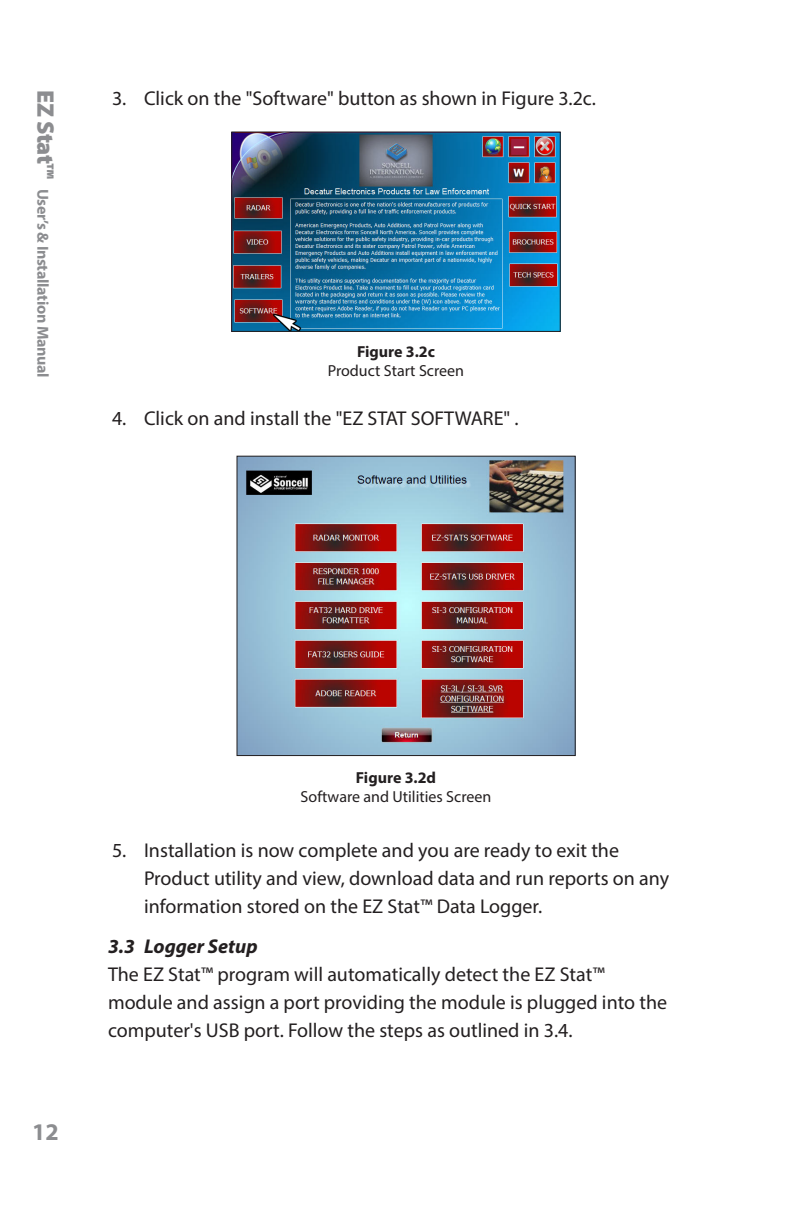
<style>
.page{position:relative;width:792px;height:1224px;background:#fff}
.page>*{position:absolute;margin:0;border:0;box-sizing:border-box;transform-origin:0 0}
.t1{font:700 24px "Myriad Pro";color:#8c8d90}
.Q_A_and_Numbered_Lis{font:20px/28px "Myriad Pro";color:#231f20}
.Standard_Paragraph{font:20px/28px "Myriad Pro";color:#231f20}
.Sub-Section_title{font:italic 700 20px "Myriad Pro";color:#231f20}
.Image_Caption{font:16px "Myriad Pro";color:#231f20}
.t2{font:700 16px "Myriad Pro";letter-spacing:-.02em;color:#8c8d90}
.Image_Caption-2{font:700 16px "Myriad Pro";color:#231f20}
.s1{font-weight:900;font-size:24px}
</style>
<div class="page">
<img style="left:233px;top:134px;width:326px;height:196px">
<div style="left:231px;top:132px;width:330px;height:200px;border:1px solid #231f20"></div>
<img style="left:238px;top:458px;width:336px;height:296px">
<div style="left:236px;top:456px;width:340px;height:300px;border:1px solid #231f20"></div>
<p class="t2" style="left:53px;top:90px;width:289px;rotate:90deg"><span class="s1">EZ Stat™</span> User’s &amp; Installation Manual</p>
<p class="Q_A_and_Numbered_Lis" style="left:112px;top:84px;width:484px">3. Click on the "Software" button as shown in Figure 3.2c.</p>
<p class="Image_Caption-2" style="left:357px;top:341px;width:79px">Figure 3.2c</p>
<p class="Image_Caption" style="left:328px;top:361px;width:138px">Product Start Screen</p>
<p class="Q_A_and_Numbered_Lis" style="left:112px;top:404px;width:406px">4. Click on and install the "EZ STAT SOFTWARE" .</p>
<p class="t1" style="left:32px;top:1116px;width:28px">12</p>
<p class="Image_Caption-2" style="left:356px;top:767px;width:82px">Figure 3.2d</p>
<p class="Image_Caption" style="left:301px;top:787px;width:192px">Software and Utilities Screen</p>
<p class="Q_A_and_Numbered_Lis" style="left:144px;top:836px;width:527px;text-indent:-32px">5. Installation is now complete and you are ready to exit the<br>Product utility and view, download data and run reports on any information stored on the EZ Stat™ Data Logger.</p>
<p class="Sub-Section_title" style="left:108px;top:933px;width:151px">3.3 Logger Setup</p>
<p class="Standard_Paragraph" style="left:108px;top:960px;width:561px">The EZ Stat™ program will automatically detect the EZ Stat™ module and assign a port providing the module is plugged into the computer's USB port. Follow the steps as outlined in 3.4.</p>
</div>
